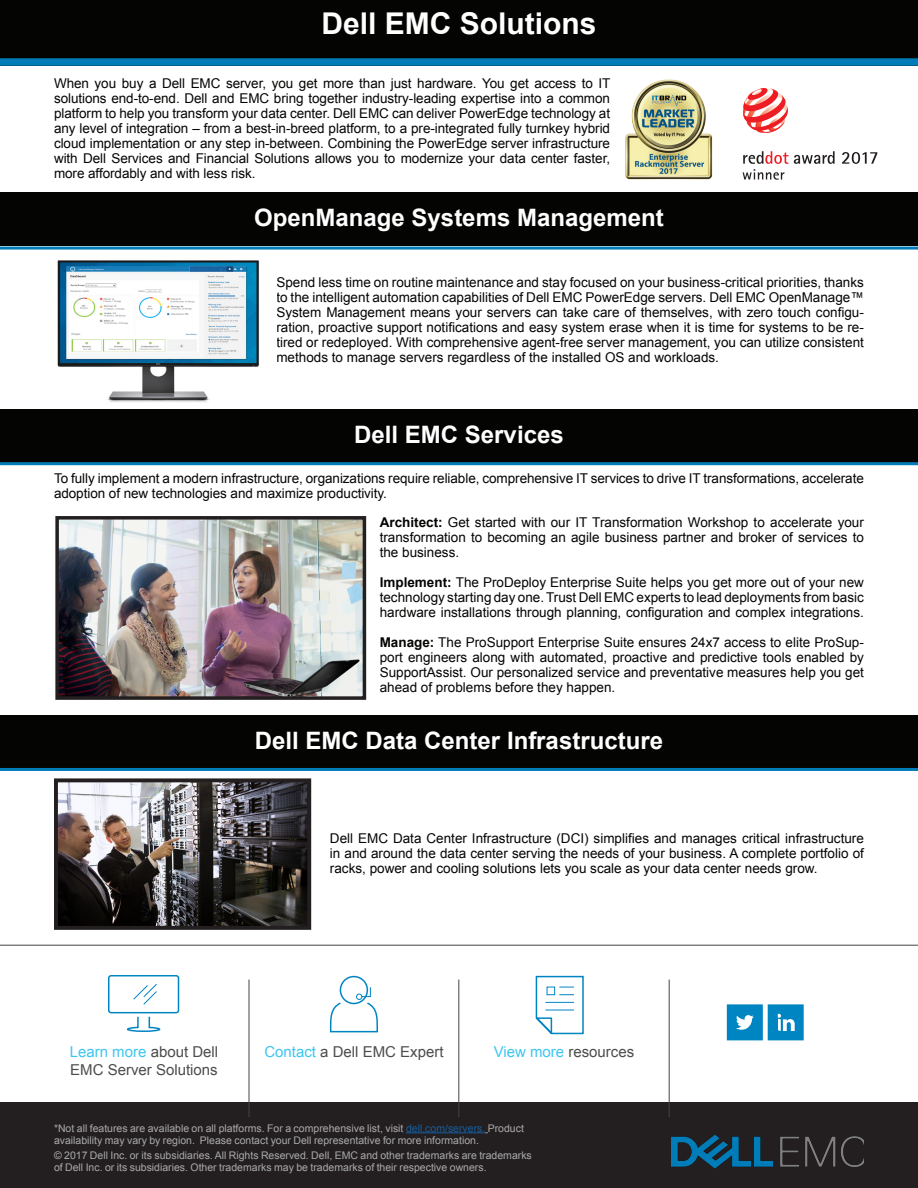
<style>
.page{position:relative;width:918px;height:1188px;background:#fff}
.page>*{position:absolute;margin:0;border:0;box-sizing:border-box;transform-origin:0 0}
.t1{font:700 30px "Arial";color:#fff}
.t2{font:700 24px "Arial";color:#fff}
.Case_Study_CTA{font:15px "Arial";color:#4b4c4d}
.CTA_call_out{font:15px "Arial";color:#3dc6ef}
.CTA_call_out-2{font:15px "Arial";color:#4b4c4d}
.t3{font:13.5px/15px "Arial";color:#040503;text-align:justify}
.LAST_PAGE_Disclaimer{font:10.5px/12px "Arial";color:#aaa}
.s1{font-weight:700}
.s2{color:#4b4c4d}
.s3{color:#3dc6ef}
.s4{color:#3ac6f0}
.s5{color:#175d9e}
</style>
<div class="page">
<hr style="left:0;top:945px;width:918px;height:1px;background:#444">
<div style="left:0;top:1102px;width:918px;height:86px;background:#231f20"></div>
<hr style="left:406px;top:1132px;width:79px;height:1px;background:#175d9e">
<img style="left:672px;top:1135px;width:192px;height:34px">
<svg style="left:727px;top:1004px;width:77px;height:36px;background:#2f9bce"></svg>
<div style="left:340px;top:976px;width:28px;height:28px;border:2px solid #0085c3;border-radius:50%"></div>
<svg style="left:329px;top:987px;width:49px;height:46px"></svg>
<hr style="left:249px;top:980px;width:1px;height:137px;background:#444">
<hr style="left:459px;top:980px;width:1px;height:137px;background:#444">
<hr style="left:669px;top:980px;width:1px;height:137px;background:#444">
<div style="left:108px;top:975px;width:71px;height:38px;border:2px solid #0085c3;border-radius:2px"></div>
<svg style="left:133px;top:984px;width:24px;height:21px"></svg>
<svg style="left:126px;top:1016px;width:35px;height:16px"></svg>
<svg style="left:535px;top:975px;width:49px;height:60px"></svg>
<div style="left:0;top:192px;width:918px;height:54px;background:#040503"></div>
<img style="left:57px;top:260px;width:202px;height:142px">
<img style="left:59px;top:520px;width:303px;height:176px">
<div style="left:55px;top:516px;width:311px;height:184px;border:3px solid #231f20"></div>
<hr style="left:0;top:247px;width:918px;height:3px;background:#007db8">
<div style="left:0;top:0;width:918px;height:65px;background:#040503"></div>
<div style="left:0;top:58px;width:918px;height:8px;background:#007db8"></div>
<div style="left:0;top:409px;width:918px;height:54px;background:#040503"></div>
<hr style="left:0;top:462px;width:918px;height:3px;background:#007db8">
<div style="left:0;top:715px;width:918px;height:54px;background:#040503"></div>
<hr style="left:0;top:768px;width:918px;height:3px;background:#007db8">
<img style="left:59px;top:783px;width:247px;height:142px">
<div style="left:54px;top:778px;width:257px;height:152px;border:4px solid #231f20"></div>
<img style="left:625px;top:79px;width:88px;height:101px">
<svg style="left:842px;top:152px;width:35px;height:12px"></svg>
<svg style="left:743px;top:88px;width:45px;height:45px"></svg>
<svg style="left:743px;top:151px;width:92px;height:29px"></svg>
<p class="t1" style="left:321px;top:2px;width:277px">Dell EMC Solutions</p>
<p class="t3" style="left:54px;top:75px;width:558px">When you buy a Dell EMC server, you get more than just hardware. You get access to IT solutions end-to-end. Dell and EMC bring together industry-leading expertise into a common platform to help you transform your data center. Dell EMC can deliver PowerEdge technology at any level of integration – from a best-in-breed platform, to a pre-integrated fully turnkey hybrid cloud implementation or any step in-between. Combining the PowerEdge server infrastructure with Dell Services and Financial Solutions allows you to modernize your data center faster, more affordably and with less risk.</p>
<p class="t2" style="left:254px;top:201px;width:411px">OpenManage Systems Management</p>
<p class="t3" style="left:276px;top:275px;width:589px">Spend less time on routine maintenance and stay focused on your business-critical priorities, thanks to the intelligent automation capabilities of Dell EMC PowerEdge servers. Dell EMC OpenManage™ System Management means your servers can take care of themselves, with zero touch configu&shy;ration, proactive support notifications and easy system erase when it is time for systems to be re&shy;tired or redeployed. With comprehensive agent-free server management, you can utilize consistent methods to manage servers regardless of the installed OS and workloads.</p>
<p class="t2" style="left:354px;top:418px;width:211px">Dell EMC Services</p>
<p class="t3" style="left:54px;top:471px;width:811px">To fully implement a modern infrastructure, organizations require reliable, comprehensive IT services to drive IT transformations, accelerate adoption of new technologies and maximize productivity.</p>
<p class="t3" style="left:380px;top:514px;width:486px"><span class="s1">Architect:</span> Get started with our IT Transformation Workshop to accelerate your transformation to becoming an agile business partner and broker of services to the business.</p>
<p class="t3" style="left:380px;top:574px;width:486px"><span class="s1">Implement:</span> The ProDeploy Enterprise Suite helps you get more out of your new technology starting day one. Trust Dell EMC experts to lead deployments from basic hardware installations through planning, configuration and complex integrations.</p>
<p class="t3" style="left:380px;top:634px;width:486px"><span class="s1">Manage:</span> The ProSupport Enterprise Suite ensures 24x7 access to elite ProSup&shy;port engineers along with automated, proactive and predictive tools enabled by SupportAssist. Our personalized service and preventative measures help you get ahead of problems before they happen.</p>
<p class="t2" style="left:255px;top:723px;width:410px">Dell EMC Data Center Infrastructure</p>
<p class="t3" style="left:330px;top:830px;width:536px">Dell EMC Data Center Infrastructure (DCI) simplifies and manages critical infrastructure in and around the data center serving the needs of your business. A complete portfolio of racks, power and cooling solutions lets you scale as your data center needs grow.</p>
<p class="CTA_call_out" style="left:70px;top:1042px;width:150px">Learn more <span class="s2">about Dell</span></p>
<p class="Case_Study_CTA" style="left:264px;top:1042px;width:181px"><span class="s3">Contac</span><span class="s4">t</span> a Dell EMC Expert</p>
<p class="Case_Study_CTA" style="left:494px;top:1042px;width:142px"><span class="s3">View more</span> resources</p>
<p class="CTA_call_out-2" style="left:70px;top:1060px;width:149px">EMC Server Solutions</p>
<p class="LAST_PAGE_Disclaimer" style="left:54px;top:1122px;width:471px">*Not all features are available on all platforms. For a comprehensive list, visit <span class="s5">dell.com/servers.</span> Product availability may vary by region. Please contact your Dell representative for more information.</p>
<p class="LAST_PAGE_Disclaimer" style="left:54px;top:1149px;width:479px">© 2017 Dell Inc. or its subsidiaries. All Rights Reserved. Dell, EMC and other trademarks are trademarks of Dell Inc. or its subsidiaries. Other trademarks may be trademarks of their respective owners.</p>
</div>
